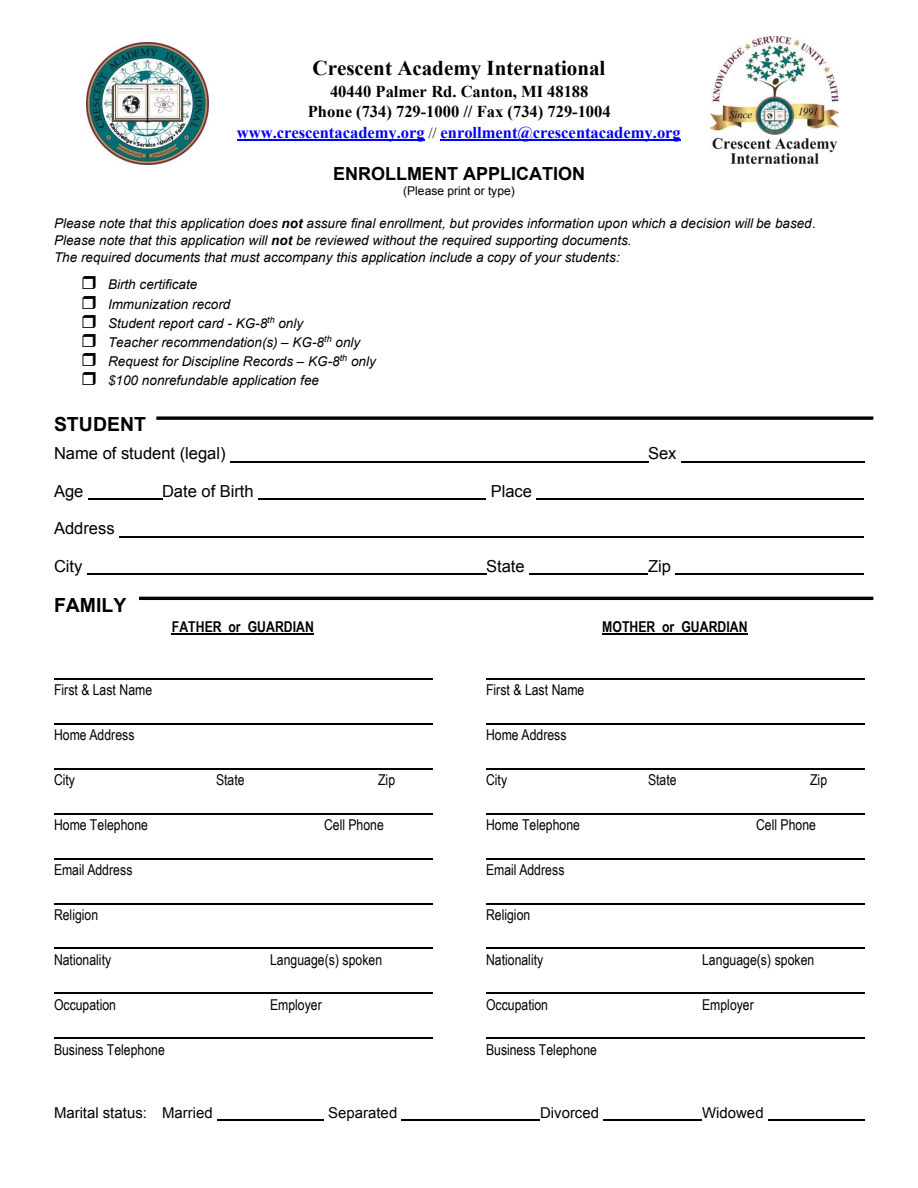
<style>
.page{position:relative;width:918px;height:1188px;background:#fff}
.page>*{position:absolute;margin:0;border:0;box-sizing:border-box;transform-origin:0 0}
.t1{font:700 21px "Times New Roman";color:#000}
.t2{font:700 19.5px "Arial";color:#000}
.t3{font:700 18px "Arial";color:#000}
.t4{font:700 16.5px/20.4px "Times New Roman";color:#000;text-align:center}
.t5{font:16.5px "Arial";color:#000}
.t6{font:15px "Arial Narrow";color:#000}
.t7{font:15px "Arial";color:#000}
.t8{font:700 15px "Arial Narrow";color:#000}
.t9{font:italic 13.5px/19px "Arial";color:#000}
.t10{font:12px "Arial";letter-spacing:-.005em;color:#000}
.s1{color:#00f}
.s2{font-weight:400;font-size:15px}
.s3{font-weight:700}
.s4{font-style:normal}
</style>
<div class="page">
<hr style="left:237px;top:139px;width:188px;height:2px;background:#00f">
<hr style="left:441px;top:139px;width:240px;height:2px;background:#00f">
<hr style="left:230px;top:461px;width:418px;height:1px;background:#000">
<hr style="left:681px;top:461px;width:183px;height:1px;background:#000">
<hr style="left:88px;top:498px;width:74px;height:2px;background:#000">
<hr style="left:258px;top:498px;width:228px;height:2px;background:#000">
<hr style="left:537px;top:498px;width:327px;height:2px;background:#000">
<hr style="left:119px;top:536px;width:745px;height:1px;background:#000">
<hr style="left:87px;top:573px;width:399px;height:2px;background:#000">
<hr style="left:529px;top:573px;width:119px;height:2px;background:#000">
<hr style="left:676px;top:573px;width:188px;height:2px;background:#000">
<hr style="left:172px;top:633px;width:142px;height:1px;background:#000">
<hr style="left:54px;top:678px;width:378px;height:1px;background:#000">
<hr style="left:54px;top:723px;width:378px;height:1px;background:#000">
<hr style="left:54px;top:768px;width:378px;height:1px;background:#000">
<hr style="left:54px;top:813px;width:378px;height:1px;background:#000">
<hr style="left:54px;top:858px;width:378px;height:1px;background:#000">
<hr style="left:54px;top:903px;width:378px;height:1px;background:#000">
<hr style="left:54px;top:948px;width:378px;height:1px;background:#000">
<hr style="left:54px;top:993px;width:378px;height:1px;background:#000">
<hr style="left:54px;top:1038px;width:378px;height:1px;background:#000">
<hr style="left:602px;top:633px;width:146px;height:1px;background:#000">
<hr style="left:486px;top:678px;width:378px;height:1px;background:#000">
<hr style="left:486px;top:723px;width:378px;height:1px;background:#000">
<hr style="left:486px;top:768px;width:378px;height:1px;background:#000">
<hr style="left:486px;top:813px;width:378px;height:1px;background:#000">
<hr style="left:486px;top:858px;width:378px;height:1px;background:#000">
<hr style="left:486px;top:903px;width:378px;height:1px;background:#000">
<hr style="left:486px;top:948px;width:378px;height:1px;background:#000">
<hr style="left:486px;top:993px;width:378px;height:1px;background:#000">
<hr style="left:486px;top:1038px;width:378px;height:1px;background:#000">
<hr style="left:217px;top:1120px;width:107px;height:1px;background:#000">
<hr style="left:402px;top:1120px;width:138px;height:1px;background:#000">
<hr style="left:603px;top:1120px;width:99px;height:1px;background:#000">
<hr style="left:768px;top:1120px;width:96px;height:1px;background:#000">
<hr style="left:139px;top:597px;width:734px;height:3px;background:#000">
<svg style="left:156px;top:416px;width:717px;height:4px;background:#272727"></svg>
<img style="left:86px;top:42px;width:122px;height:122px">
<img style="left:710px;top:37px;width:128px;height:126px">
<h1 class="t1" style="left:313px;top:61px;width:294px">Crescent Academy International</h1>
<p class="t4" style="left:237px;top:83px;width:446px">40440 Palmer Rd. Canton, MI 48188<br>Phone (734) 729-1000 // Fax (734) 729-1004 <span class="s1">www.crescentacademy.org</span> <span class="s2">//</span> <span class="s1">enrollment@crescentacademy.org</span></p>
<h3 class="t3" style="left:333px;top:167px;width:254px">ENROLLMENT APPLICATION</h3>
<p class="t10" style="left:403px;top:187px;width:113px">(Please print or type)</p>
<p class="t9" style="left:54px;top:216px;width:764px;line-height:17px">Please note that this application does <span class="s3">not</span> assure final enrollment, but provides information upon which a decision will be based<span class="s4">.<br></span>Please note that this application will <span class="s3">not</span> be reviewed without the required supporting documents.<br>The required documents that must accompany this application include a copy of your students:</p>
<p class="t9" style="left:81px;top:276px;width:296px">❒ Birth certificate<br>❒ Immunization record<br>❒ Student report card - KG-8<sup>th</sup> only<br>❒ Teacher recommendation(s) – KG-8<sup>th</sup> only ❒ Request for Discipline Records – KG-8<sup>th</sup> only ❒ $100 nonrefundable application fee</p>
<h2 class="t2" style="left:54px;top:416px;width:93px">STUDENT</h2>
<p class="t5" style="left:54px;top:447px;width:173px">Name of student (legal)</p>
<p class="t5" style="left:648px;top:447px;width:30px">Sex</p>
<p class="t5" style="left:54px;top:485px;width:31px">Age</p>
<p class="t5" style="left:162px;top:485px;width:93px">Date of Birth</p>
<p class="t5" style="left:491px;top:485px;width:43px">Place</p>
<p class="t5" style="left:54px;top:522px;width:62px">Address</p>
<p class="t5" style="left:54px;top:560px;width:30px">City</p>
<p class="t5" style="left:486px;top:560px;width:40px">State</p>
<p class="t5" style="left:648px;top:560px;width:24px">Zip</p>
<h2 class="t2" style="left:54px;top:598px;width:74px">FAMILY</h2>
<p class="t8" style="left:172px;top:621px;width:143px">FATHER or GUARDIAN</p>
<p class="t8" style="left:602px;top:621px;width:147px">MOTHER or GUARDIAN</p>
<p class="t6" style="left:54px;top:684px;width:100px">First &amp; Last Name</p>
<p class="t6" style="left:54px;top:729px;width:82px">Home Address</p>
<p class="t6" style="left:54px;top:774px;width:23px">City</p>
<p class="t6" style="left:216px;top:774px;width:30px">State</p>
<p class="t6" style="left:378px;top:774px;width:19px">Zip</p>
<p class="t6" style="left:54px;top:819px;width:96px">Home Telephone</p>
<p class="t6" style="left:324px;top:819px;width:61px">Cell Phone</p>
<p class="t6" style="left:54px;top:864px;width:80px">Email Address</p>
<p class="t6" style="left:54px;top:909px;width:46px">Religion</p>
<p class="t6" style="left:54px;top:954px;width:59px">Nationality</p>
<p class="t6" style="left:270px;top:954px;width:114px">Language(s) spoken</p>
<p class="t6" style="left:54px;top:999px;width:64px">Occupation</p>
<p class="t6" style="left:270px;top:999px;width:53px">Employer</p>
<p class="t6" style="left:54px;top:1044px;width:112px">Business Telephone</p>
<p class="t6" style="left:486px;top:684px;width:100px">First &amp; Last Name</p>
<p class="t6" style="left:486px;top:729px;width:82px">Home Address</p>
<p class="t6" style="left:486px;top:774px;width:23px">City</p>
<p class="t6" style="left:648px;top:774px;width:30px">State</p>
<p class="t6" style="left:810px;top:774px;width:19px">Zip</p>
<p class="t6" style="left:486px;top:819px;width:96px">Home Telephone</p>
<p class="t6" style="left:756px;top:819px;width:61px">Cell Phone</p>
<p class="t6" style="left:486px;top:864px;width:80px">Email Address</p>
<p class="t6" style="left:486px;top:909px;width:46px">Religion</p>
<p class="t6" style="left:486px;top:954px;width:59px">Nationality</p>
<p class="t6" style="left:702px;top:954px;width:114px">Language(s) spoken</p>
<p class="t6" style="left:486px;top:999px;width:64px">Occupation</p>
<p class="t6" style="left:702px;top:999px;width:53px">Employer</p>
<p class="t6" style="left:486px;top:1044px;width:112px">Business Telephone</p>
<p class="t7" style="left:54px;top:1107px;width:160px">Marital status: Married</p>
<p class="t7" style="left:328px;top:1107px;width:71px">Separated</p>
<p class="t7" style="left:540px;top:1107px;width:61px">Divorced</p>
<p class="t7" style="left:702px;top:1107px;width:63px">Widowed</p>
</div>
